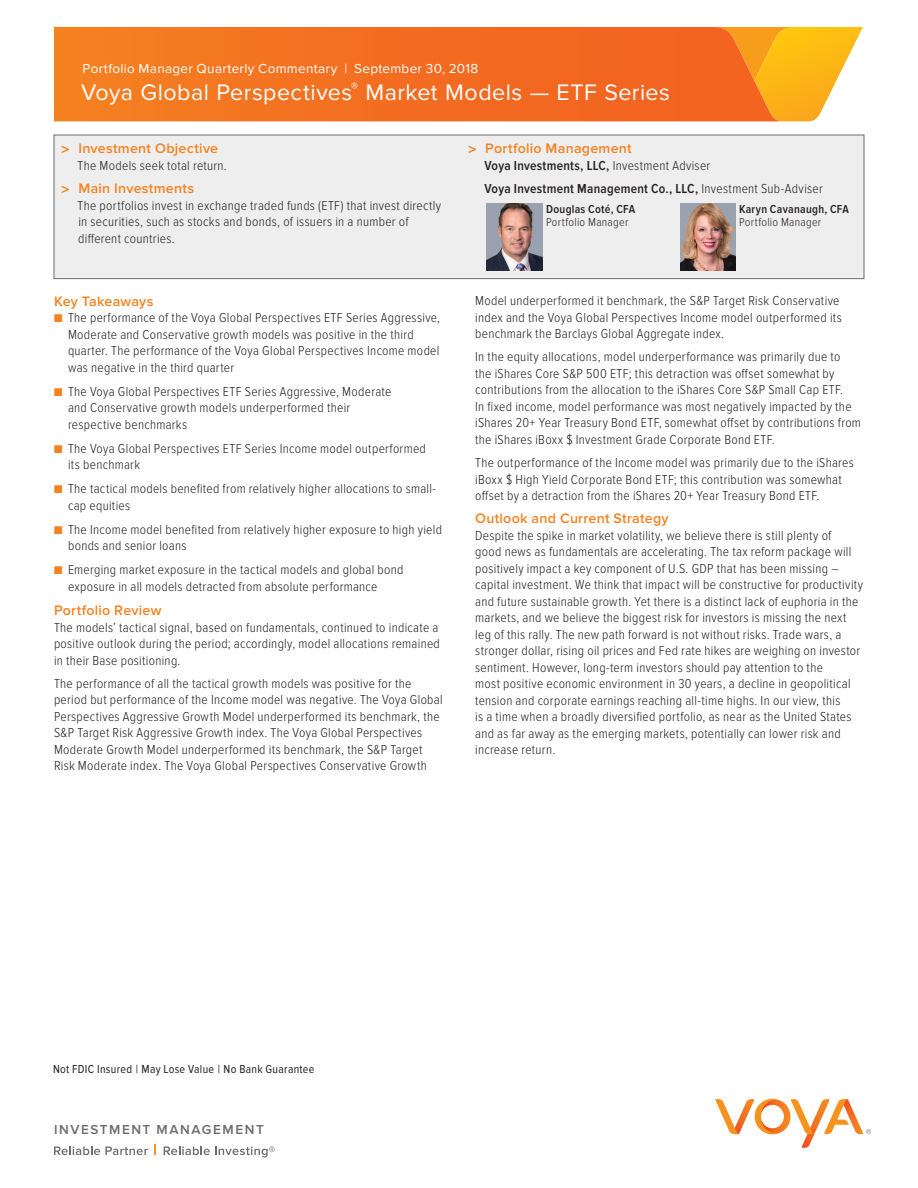
<style>
.page{position:relative;width:918px;height:1188px;background:#fff}
.page>*{position:absolute;margin:0;border:0;box-sizing:border-box;transform-origin:0 0}
.t1{font:23.25px "Proxima Nova";letter-spacing:.02em;color:#fff}
.t2{font:600 14.25px "Proxima Nova";letter-spacing:.02em;color:#f58220}
.t3{font:300 13.5px/16.5px "Proxima Nova Cond";letter-spacing:.02em;color:#231f20}
.t4{font:600 13.5px/23.2px "Proxima Nova Cond";letter-spacing:.02em;color:#231f20}
.t5{font:13.5px "Proxima Nova";letter-spacing:.02em;color:#fff}
.t6{font:600 13.5px "Proxima Nova";letter-spacing:.115em;color:#6c6d70}
.t7{font:12px "Proxima Nova Cond";letter-spacing:.025em;color:#231f20}
.t8{font:600 12px "Proxima Nova Cond";letter-spacing:.025em;color:#231f20}
.t9{font:300 12px "Proxima Nova Cond";letter-spacing:.025em;color:#231f20}
.s1{font-family:"Frutiger LT Std";font-weight:700}
.s2{font-weight:600;color:#f58220}
.s3{font-weight:300}
</style>
<div class="page">
<svg style="left:715px;top:1098px;width:156px;height:50px"></svg>
<svg style="left:54px;top:1146px;width:94px;height:9px"></svg>
<svg style="left:164px;top:1146px;width:111px;height:11px"></svg>
<svg style="left:780px;top:27px;width:83px;height:94px"></svg>
<svg style="left:54px;top:27px;width:726px;height:94px;background:#f37120"></svg>
<div style="left:54px;top:135px;width:810px;height:144px;background:#eeeeef"></div>
<div style="left:54px;top:135px;width:810px;height:144px;border:1px solid #6c6d70"></div>
<img style="left:487px;top:203px;width:55px;height:68px">
<img style="left:680px;top:203px;width:56px;height:68px">
<p class="t5" style="left:83px;top:61px;width:397px">Portfolio Manager Quarterly Commentary | September 30, 2018</p>
<h1 class="t1" style="left:81px;top:79px;width:590px">Voya Global Perspectives<sup>®</sup> Market Models — ETF Series</h1>
<p class="t2" style="left:61px;top:140px;width:159px"><span class="s1">&gt;</span> Investment Objective</p>
<p class="t3" style="left:78px;top:157px;width:151px">The Models seek total return.</p>
<p class="t2" style="left:61px;top:180px;width:134px"><span class="s1">&gt;</span> Main Investments</p>
<p class="t3" style="left:78px;top:197px;width:365px">The portfolios invest in exchange traded funds (ETF) that invest directly in securities, such as stocks and bonds, of issuers in a number of different countries.</p>
<p class="t2" style="left:54px;top:293px;width:101px">Key Takeaways</p>
<p class="t3" style="left:68px;top:310px;width:374px;text-indent:-14px"><span class="s2">■</span> The performance of the Voya Global Perspectives ETF Series Aggressive, Moderate and Conservative growth models was positive in the third quarter. The performance of the Voya Global Perspectives Income model was negative in the third quarter</p>
<p class="t3" style="left:68px;top:383px;width:325px;text-indent:-14px"><span class="s2">■</span> The Voya Global Perspectives ETF Series Aggressive, Moderate and Conservative growth models underperformed their respective benchmarks</p>
<p class="t3" style="left:68px;top:440px;width:359px;text-indent:-14px"><span class="s2">■</span> The Voya Global Perspectives ETF Series Income model outperformed its benchmark</p>
<p class="t3" style="left:68px;top:481px;width:370px;text-indent:-14px"><span class="s2">■</span> The tactical models benefited from relatively higher allocations to small&shy;cap equities</p>
<p class="t3" style="left:68px;top:521px;width:375px;text-indent:-14px"><span class="s2">■</span> The Income model benefited from relatively higher exposure to high yield bonds and senior loans</p>
<p class="t3" style="left:68px;top:562px;width:337px;text-indent:-14px"><span class="s2">■</span> Emerging market exposure in the tactical models and global bond exposure in all models detracted from absolute performance</p>
<p class="t2" style="left:54px;top:602px;width:109px">Portfolio Review</p>
<p class="t3" style="left:54px;top:619px;width:387px;text-align:justify">The models’ tactical signal, based on fundamentals, continued to indicate a positive outlook during the period; accordingly, model allocations remained in their Base positioning.</p>
<p class="t3" style="left:54px;top:675px;width:390px">The performance of all the tactical growth models was positive for the period but performance of the Income model was negative. The Voya Global Perspectives Aggressive Growth Model underperformed its benchmark, the S&amp;P Target Risk Aggressive Growth index. The Voya Global Perspectives Moderate Growth Model underperformed its benchmark, the S&amp;P Target Risk Moderate index. The Voya Global Perspectives Conservative Growth</p>
<p class="t2" style="left:468px;top:140px;width:165px"><span class="s1">&gt;</span> Portfolio Management</p>
<p class="t4" style="left:484px;top:154px;width:340px">Voya Investments, LLC, <span class="s3">Investment Adviser<br></span>Voya Investment Management Co., LLC, <span class="s3">Investment Sub-Adviser</span></p>
<p class="t8" style="left:546px;top:202px;width:91px">Douglas Coté, CFA</p>
<p class="t9" style="left:546px;top:215px;width:84px">Portfolio Manager</p>
<p class="t8" style="left:739px;top:202px;width:111px">Karyn Cavanaugh, CFA</p>
<p class="t9" style="left:739px;top:215px;width:84px">Portfolio Manager</p>
<p class="t3" style="left:475px;top:293px;width:368px">Model underperformed it benchmark, the S&amp;P Target Risk Conservative index and the Voya Global Perspectives Income model outperformed its benchmark the Barclays Global Aggregate index.</p>
<p class="t3" style="left:475px;top:349px;width:387px">In the equity allocations, model underperformance was primarily due to<br>the iShares Core S&amp;P 500 ETF; this detraction was offset somewhat by contributions from the allocation to the iShares Core S&amp;P Small Cap ETF.<br>In fixed income, model performance was most negatively impacted by the iShares 20+ Year Treasury Bond ETF, somewhat offset by contributions from the iShares iBoxx $ Investment Grade Corporate Bond ETF.</p>
<p class="t3" style="left:475px;top:455px;width:380px">The outperformance of the Income model was primarily due to the iShares iBoxx $ High Yield Corporate Bond ETF; this contribution was somewhat offset by a detraction from the iShares 20+ Year Treasury Bond ETF.</p>
<p class="t2" style="left:475px;top:510px;width:195px">Outlook and Current Strategy</p>
<p class="t3" style="left:475px;top:527px;width:390px">Despite the spike in market volatility, we believe there is still plenty of<br>good news as fundamentals are accelerating. The tax reform package will positively impact a key component of U.S. GDP that has been missing – capital investment. We think that impact will be constructive for productivity and future sustainable growth. Yet there is a distinct lack of euphoria in the markets, and we believe the biggest risk for investors is missing the next leg of this rally. The new path forward is not without risks. Trade wars, a stronger dollar, rising oil prices and Fed rate hikes are weighing on investor sentiment. However, long-term investors should pay attention to the<br>most positive economic environment in 30 years, a decline in geopolitical tension and corporate earnings reaching all-time highs. In our view, this<br>is a time when a broadly diversified portfolio, as near as the United States and as far away as the emerging markets, potentially can lower risk and increase return.</p>
<p class="t7" style="left:53px;top:1062px;width:263px">Not FDIC Insured | May Lose Value | No Bank Guarantee</p>
<p class="t6" style="left:54px;top:1121px;width:211px">INVESTMENT MANAGEMENT</p>
</div>
